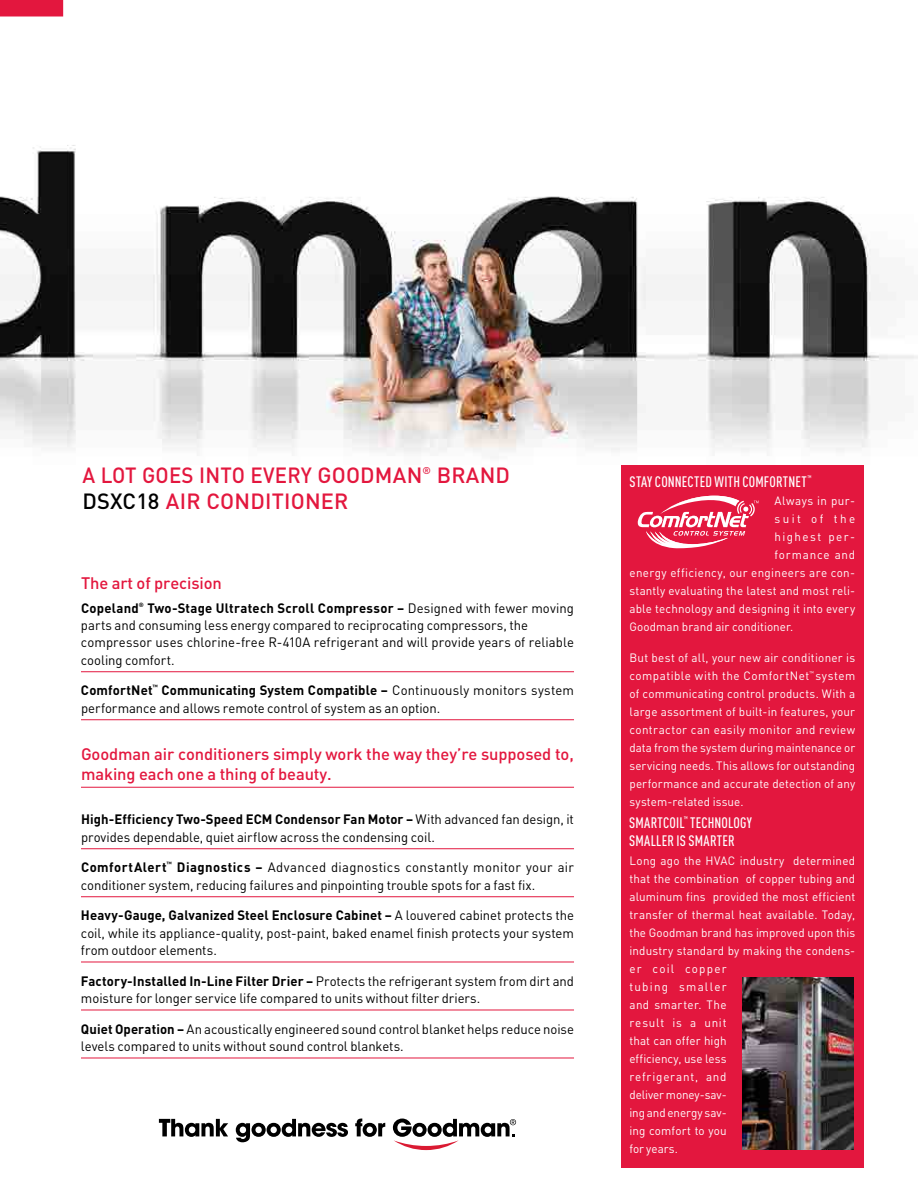
<style>
.page{position:relative;width:918px;height:1188px;background:#fff}
.page>*{position:absolute;margin:0;border:0;box-sizing:border-box;transform-origin:0 0}
.t1{font:500 21.75px/26.5px "DIN Pro";letter-spacing:.01em;color:#e3173e;scale:.94 1}
.t2{font:500 16.5px/20.2px "DIN Pro";letter-spacing:-.005em;color:#e3173e}
.t3{font:500 condensed 15px "DIN Pro";letter-spacing:.015em;color:#fff}
.t4{font:13.5px/17.2px "DIN Pro";color:#000}
.t5{font:700 13.5px "DIN Pro";letter-spacing:.035em;color:#000}
.t6{font:12px/18px "DIN Pro";letter-spacing:.015em;color:#fff;text-align:justify}
.t7{font:12px/18px "DIN Pro";letter-spacing:.035em;color:#fff}
.t8{font:12px "DIN Pro";letter-spacing:.04em;color:#fff}
.t9{font:12px "DIN Pro";letter-spacing:.125em;color:#fff}
.t10{font:12px "DIN Pro";letter-spacing:.065em;color:#fff}
.t11{font:12px "DIN Pro";letter-spacing:.21em;color:#fff}
.t12{font:500 condensed 6.75px "DIN Pro";color:#fff}
.t13{font:700 6.15px "DIN Pro";color:#000}
.t14{font:5.4px "DIN Pro";color:#fff}
.s1{color:#000}
.s2{font-weight:700}
</style>
<div class="page">
<img style="left:0;top:0;width:918px;height:1132px">
<svg style="left:159px;top:1119px;width:69px;height:18px"></svg>
<svg style="left:236px;top:1119px;width:112px;height:23px"></svg>
<svg style="left:355px;top:1119px;width:30px;height:18px"></svg>
<svg style="left:393px;top:1119px;width:123px;height:31px"></svg>
<div style="left:0;top:0;width:63px;height:16px;background:#e3173e"></div>
<hr style="left:81px;top:671px;width:493px;height:1px;background:#e3173e">
<hr style="left:81px;top:719px;width:493px;height:1px;background:#e3173e">
<hr style="left:81px;top:787px;width:493px;height:1px;background:#e3173e">
<hr style="left:81px;top:848px;width:493px;height:1px;background:#e3173e">
<hr style="left:81px;top:896px;width:493px;height:1px;background:#e3173e">
<hr style="left:81px;top:962px;width:493px;height:1px;background:#e3173e">
<hr style="left:81px;top:1010px;width:493px;height:1px;background:#e3173e">
<hr style="left:81px;top:1058px;width:493px;height:1px;background:#e3173e">
<div style="left:621px;top:465px;width:243px;height:702px;background:#e3173e"></div>
<svg style="left:638px;top:496px;width:121px;height:52px"></svg>
<img style="left:742px;top:977px;width:112px;height:172px">
<h1 class="t1" style="left:82px;top:459px;width:456px">A LOT GOES INTO EVERY GOODMAN<sup>®</sup> BRAND<br><span class="s1">DSXC18</span> AIR CONDITIONER</h1>
<p class="t2" style="left:81px;top:571px;width:142px">The art of precision</p>
<p class="t4" style="left:81px;top:598px;width:495px"><span class="s2">Copeland</span><sup>®</sup> <span class="s2">Two-Stage Ultratech Scroll Compressor –</span> Designed with fewer moving parts and consuming less energy compared to reciprocating compressors, the compressor uses chlorine-free R-410A refrigerant and will provide years of reliable cooling comfort.</p>
<p class="t4" style="left:81px;top:681px;width:495px"><span class="s2">ComfortNet</span><sup>™</sup> <span class="s2">Communicating System Compatible –</span> Continuously monitors system performance and allows remote control of system as an option.</p>
<p class="t2" style="left:81px;top:742px;width:494px">Goodman air conditioners simply work the way they’re supposed to, making each one a thing of beauty.</p>
<p class="t4" style="left:81px;top:810px;width:494px"><span class="s2">High-Efficiency Two-Speed ECM Condensor Fan Motor –</span> With advanced fan design, it provides dependable, quiet airflow across the condensing coil.</p>
<p class="t5" style="left:81px;top:856px;width:87px">ComfortAlert</p>
<p class="t13" style="left:167px;top:859px;width:7px">™</p>
<p class="t4" style="left:81px;top:858px;width:495px;text-indent:96px"><span class="s2">Diagnostics –</span> Advanced diagnostics constantly monitor your air conditioner system, reducing failures and pinpointing trouble spots for a fast fix.</p>
<p class="t4" style="left:81px;top:906px;width:495px;text-align:justify"><span class="s2">Heavy-Gauge, Galvanized Steel Enclosure Cabinet –</span> A louvered cabinet protects the coil, while its appliance-quality, post-paint, baked enamel finish protects your system from outdoor elements.</p>
<p class="t4" style="left:81px;top:971px;width:495px"><span class="s2">Factory-Installed In-Line Filter Drier –</span> Protects the refrigerant system from dirt and moisture for longer service life compared to units without filter driers.</p>
<p class="t4" style="left:81px;top:1019px;width:495px"><span class="s2">Quiet Operation –</span> An acoustically engineered sound control blanket helps reduce noise levels compared to units without sound control blankets.</p>
<p class="t3" style="left:630px;top:470px;width:179px">STAY CONNECTED WITH COMFORTNET</p>
<p class="t12" style="left:807px;top:473px;width:6px">™</p>
<p class="t8" style="left:775px;top:491px;width:82px">Always in pur-</p>
<p class="t11" style="left:775px;top:509px;width:82px">suit of the</p>
<p class="t9" style="left:775px;top:527px;width:82px">highest per-</p>
<p class="t10" style="left:775px;top:545px;width:82px">formance and</p>
<p class="t6" style="left:630px;top:562px;width:227px">energy efficiency, our engineers are con-</p>
<p class="t6" style="left:630px;top:580px;width:227px">stantly evaluating the latest and most reli-</p>
<p class="t6" style="left:630px;top:598px;width:227px">able technology and designing it into every</p>
<p class="t6" style="left:630px;top:616px;width:165px">Goodman brand air conditioner.</p>
<p class="t7" style="left:630px;top:648px;width:227px">But best of all, your new air conditioner is compatible with the ComfortNet</p>
<p class="t14" style="left:809px;top:669px;width:6px">™</p>
<p class="t6" style="left:630px;top:666px;width:227px;text-indent:186px">system of communicating control products. With a large assortment of built-in features, your contractor can easily monitor and review data from the system during maintenance or servicing needs. This allows for outstanding performance and accurate detection of any system-related issue.</p>
<p class="t12" style="left:684px;top:814px;width:6px">™</p>
<p class="t3" style="left:629px;top:830px;width:107px">SMALLER IS SMARTER</p>
<p class="t3" style="left:629px;top:812px;width:124px">SMARTCOIL TECHNOLOGY</p>
<p class="t6" style="left:630px;top:850px;width:227px;text-align:left">Long ago the HVAC industry determined that the combination of copper tubing and aluminum fins provided the most efficient transfer of thermal heat available. Today, the Goodman brand has improved upon this industry standard by making the condens&shy;er coil copper<br>tubing smaller<br>and smarter. The<br>result is a unit<br>that can offer high<br>efficiency, use less<br>refrigerant, and<br>deliver money-sav-<br>ing and energy sav-<br>ing comfort to you<br>for years.</p>
</div>
